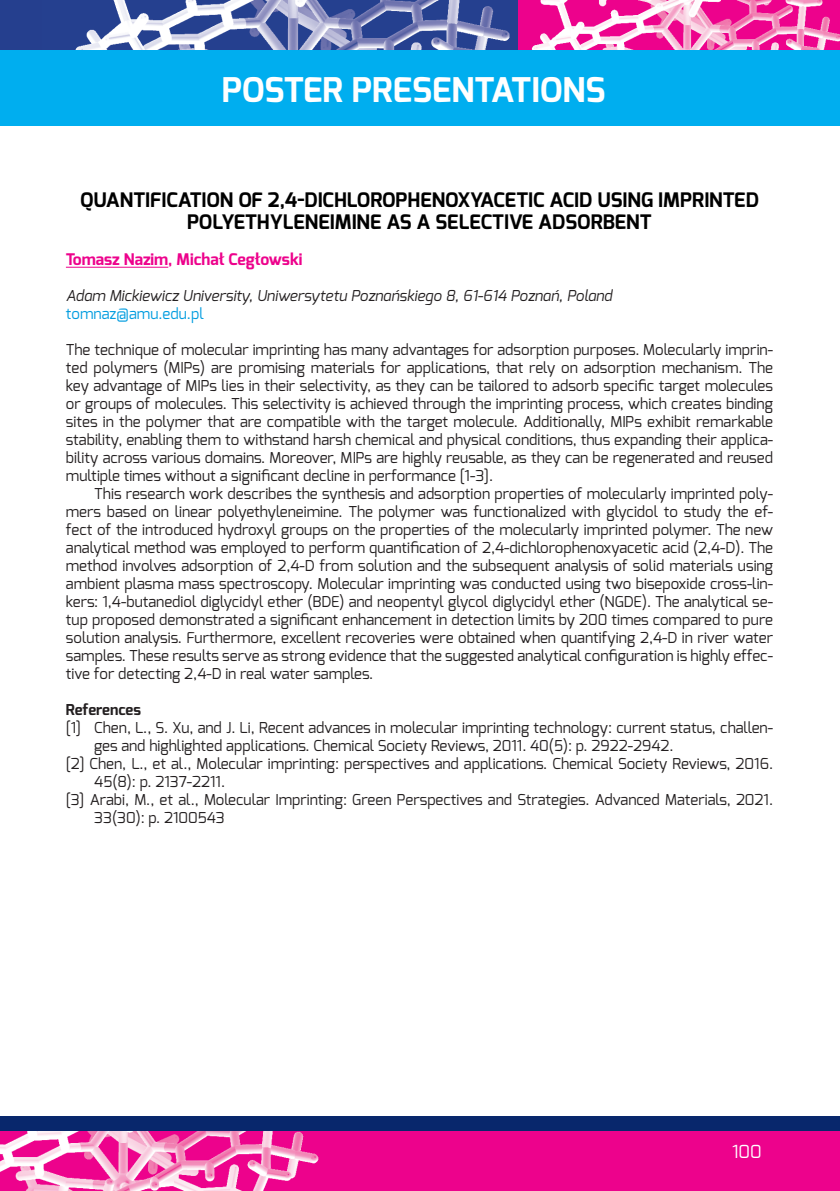
<style>
.page{position:relative;width:840px;height:1191px;background:#fff}
.page>*{position:absolute;margin:0;border:0;box-sizing:border-box;transform-origin:0 0}
.t1{font:700 34px "Exo";color:#fff}
.Tytuły_abstraktow{font:700 20px/22px "Exo";color:#000;text-align:center}
.t2{font:18px "Exo";color:#fff}
.nazwisko_autora{font:700 16px "Exo";color:#ed028c}
.t3{font:15px/18px "Exo";color:#231f20}
.podpis{font:italic 15px "Exo";color:#231f20}
.e-mail{font:15px "Exo";color:#009cdf}
.t4{font:700 15px "Exo";color:#231f20}
</style>
<div class="page">
<div style="left:0;top:1129px;width:839px;height:62px;background:#ed028c"></div>
<img style="left:0;top:1130px;width:338px;height:61px">
<div style="left:0;top:1116px;width:839px;height:14px;background:#08276c"></div>
<div style="left:0;top:0;width:518px;height:124px;background:#253f8e"></div>
<img style="left:42px;top:0;width:476px;height:51px">
<img style="left:518px;top:0;width:321px;height:51px">
<div style="left:0;top:51px;width:839px;height:75px;background:#00aeef"></div>
<hr style="left:66px;top:267px;width:102px;height:1px;background:#ed028c">
<h1 class="t1" style="left:222px;top:68px;width:385px">POSTER PRESENTATIONS</h1>
<p class="Tytuły_abstraktow" style="left:80px;top:189px;width:680px">QUANTIFICATION OF 2,4-DICHLOROPHENOXYACETIC ACID USING IMPRINTED<br>POLYETHYLENEIMINE AS A SELECTIVE ADSORBENT</p>
<p class="nazwisko_autora" style="left:66px;top:249px;width:238px">Tomasz Nazim, Michał Cegłowski</p>
<p class="podpis" style="left:66px;top:286px;width:547px">Adam Mickiewicz University, Uniwersytetu Poznańskiego 8, 61-614 Poznań, Poland</p>
<p class="e-mail" style="left:66px;top:304px;width:139px">tomnaz@amu.edu.pl</p>
<p class="t3" style="left:66px;top:341px;width:708px;text-align:justify">The technique of molecular imprinting has many advantages for adsorption purposes. Molecularly imprin&shy;ted polymers (MIPs) are promising materials for applications, that rely on adsorption mechanism. The key advantage of MIPs lies in their selectivity, as they can be tailored to adsorb specific target molecules or groups of molecules. This selectivity is achieved through the imprinting process, which creates binding sites in the polymer that are compatible with the target molecule. Additionally, MIPs exhibit remarkable stability, enabling them to withstand harsh chemical and physical conditions, thus expanding their applica&shy;bility across various domains. Moreover, MIPs are highly reusable, as they can be regenerated and reused multiple times without a significant decline in performance [1-3].</p>
<p class="t3" style="left:66px;top:485px;width:708px;text-align:justify;text-indent:28px">This research work describes the synthesis and adsorption properties of molecularly imprinted poly&shy;mers based on linear polyethyleneimine. The polymer was functionalized with glycidol to study the ef&shy;fect of the introduced hydroxyl groups on the properties of the molecularly imprinted polymer. The new analytical method was employed to perform quantification of 2,4-dichlorophenoxyacetic acid (2,4-D). The method involves adsorption of 2,4-D from solution and the subsequent analysis of solid materials using ambient plasma mass spectroscopy. Molecular imprinting was conducted using two bisepoxide cross-lin&shy;kers: 1,4-butanediol diglycidyl ether (BDE) and neopentyl glycol diglycidyl ether (NGDE). The analytical se&shy;tup proposed demonstrated a significant enhancement in detection limits by 200 times compared to pure solution analysis. Furthermore, excellent recoveries were obtained when quantifying 2,4-D in river water samples. These results serve as strong evidence that the suggested analytical configuration is highly effec&shy;tive for detecting 2,4-D in real water samples.</p>
<p class="t4" style="left:66px;top:700px;width:76px">References</p>
<p class="t3" style="left:94px;top:719px;width:680px;text-indent:-28px">[1] Chen, L., S. Xu, and J. Li, Recent advances in molecular imprinting technology: current status, challen&shy;ges and highlighted applications. Chemical Society Reviews, 2011. 40(5): p. 2922-2942.</p>
<p class="t3" style="left:94px;top:755px;width:680px;text-indent:-28px">[2] Chen, L., et al., Molecular imprinting: perspectives and applications. Chemical Society Reviews, 2016.<br>45(8): p. 2137-2211.</p>
<p class="t3" style="left:94px;top:791px;width:680px;text-indent:-28px">[3] Arabi, M., et al., Molecular Imprinting: Green Perspectives and Strategies. Advanced Materials, 2021.<br>33(30): p. 2100543</p>
<p class="t2" style="left:731px;top:1140px;width:31px">100</p>
</div>
